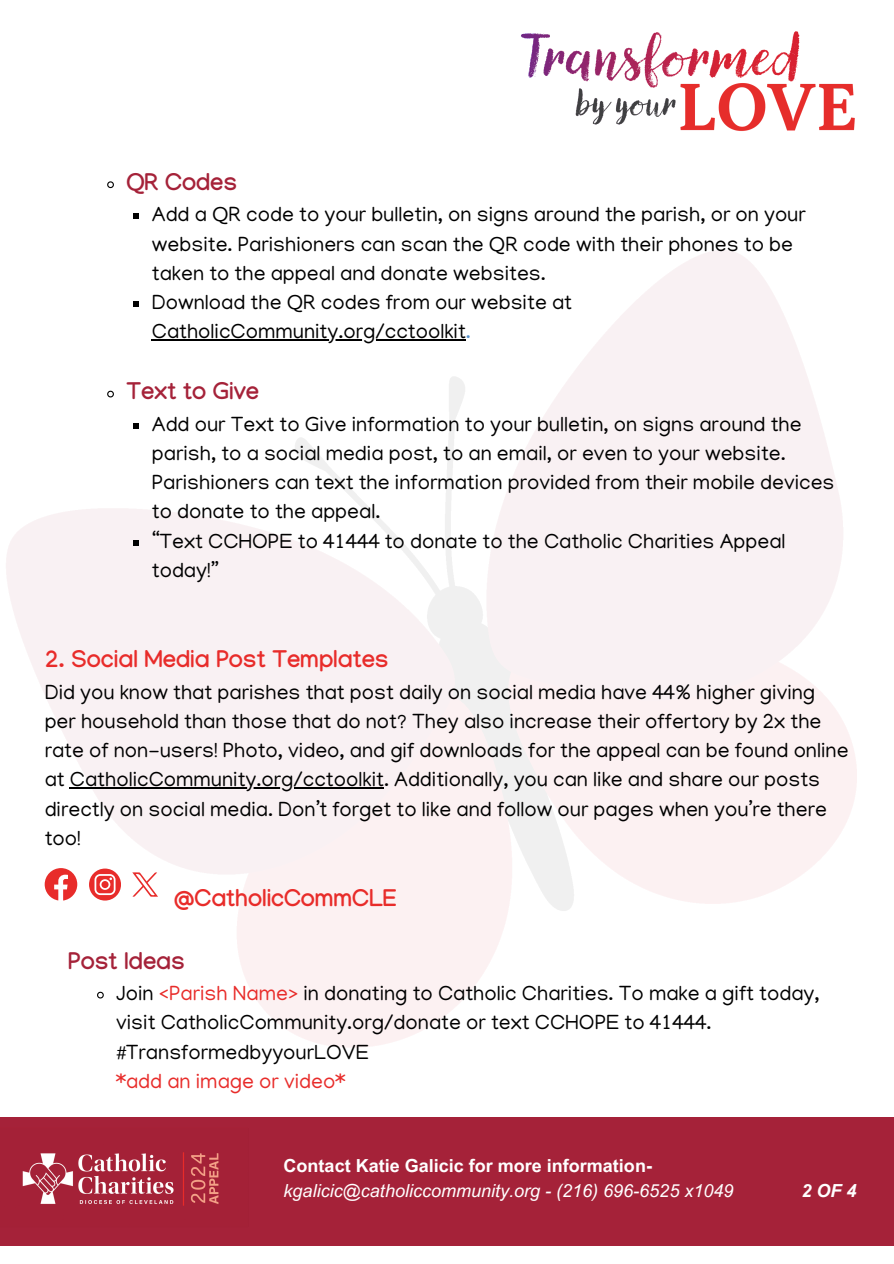
<style>
.page{position:relative;width:894px;height:1264px;background:#fff}
.page>*{position:absolute;margin:0;border:0;box-sizing:border-box;transform-origin:0 0}
.t1{font:700 24px "Manjari";color:#e82c2a}
.t2{font:700 24px "Manjari";color:#a52239}
.t3{font:21px/29.2px "Manjari";color:#000}
.t4{font:21px "Manjari";color:#e82c2a}
.t5{font:italic 18px "Arial MT Pro";color:#fff}
.t6{font:700 18px "Arial MT Pro";color:#fff}
.t7{font:italic 700 18px "Arial MT Pro";color:#fff}
.s1{color:#5490cc}
.s2{color:#e82c2a}
</style>
<div class="page">
<img style="left:6px;top:213px;width:851px;height:834px">
<div style="left:0;top:1116px;width:893px;height:129px;background:#a52239"></div>
<img style="left:0;top:1116px;width:264px;height:130px">
<img style="left:488px;top:31px;width:369px;height:202px">
<svg style="left:107px;top:181px;width:7px;height:8px"></svg>
<svg style="left:134px;top:213px;width:5px;height:6px"></svg>
<svg style="left:134px;top:301px;width:5px;height:6px"></svg>
<hr style="left:152px;top:339px;width:314px;height:1px;background:#000">
<svg style="left:106px;top:390px;width:9px;height:8px"></svg>
<svg style="left:134px;top:423px;width:5px;height:5px"></svg>
<svg style="left:134px;top:540px;width:5px;height:5px"></svg>
<hr style="left:70px;top:787px;width:314px;height:1px;background:#000">
<svg style="left:96px;top:990px;width:9px;height:9px"></svg>
<svg style="left:132px;top:872px;width:26px;height:24px"></svg>
<svg style="left:89px;top:868px;width:31px;height:32px"></svg>
<svg style="left:45px;top:868px;width:32px;height:32px"></svg>
<p class="t2" style="left:126px;top:172px;width:112px">QR Codes</p>
<p class="t3" style="left:152px;top:203px;width:655px">Add a QR code to your bulletin, on signs around the parish, or on your website. Parishioners can scan the QR code with their phones to be taken to the appeal and donate websites.<br>Download the QR codes from our website at CatholicCommunity.org/cctoolkit<span class="s1">.</span></p>
<p class="t2" style="left:126px;top:381px;width:134px">Text to Give</p>
<p class="t3" style="left:152px;top:412px;width:684px">Add our Text to Give information to your bulletin, on signs around the parish, to a social media post, to an email, or even to your website.<br>Parishioners can text the information provided from their mobile devices to donate to the appeal.<br>“Text CCHOPE to 41444 to donate to the Catholic Charities Appeal today!”</p>
<p class="t1" style="left:45px;top:649px;width:345px">2. Social Media Post Templates</p>
<p class="t3" style="left:45px;top:680px;width:805px">Did you know that parishes that post daily on social media have 44% higher giving per household than those that do not? They also increase their offertory by 2x the rate of non-users! Photo, video, and gif downloads for the appeal can be found online at CatholicCommunity.org/cctoolkit. Additionally, you can like and share our posts directly on social media. Don’t forget to like and follow our pages when you’re there too!</p>
<p class="t1" style="left:174px;top:888px;width:224px">@CatholicCommCLE</p>
<p class="t2" style="left:68px;top:951px;width:118px">Post Ideas</p>
<p class="t3" style="left:116px;top:981px;width:704px">Join <span class="s2">&lt;Parish Name&gt;</span> in donating to Catholic Charities. To make a gift today, visit CatholicCommunity.org/donate or text CCHOPE to 41444. #TransformedbyyourLOVE</p>
<p class="t4" style="left:116px;top:1072px;width:230px">*add an image or video*</p>
<p class="t6" style="left:283px;top:1159px;width:370px">Contact Katie Galicic for more information-</p>
<p class="t5" style="left:283px;top:1183px;width:451px">kgalicic@catholiccommunity.org - (216) 696-6525 x1049</p>
<p class="t7" style="left:801px;top:1183px;width:57px">2OF4</p>
</div>
